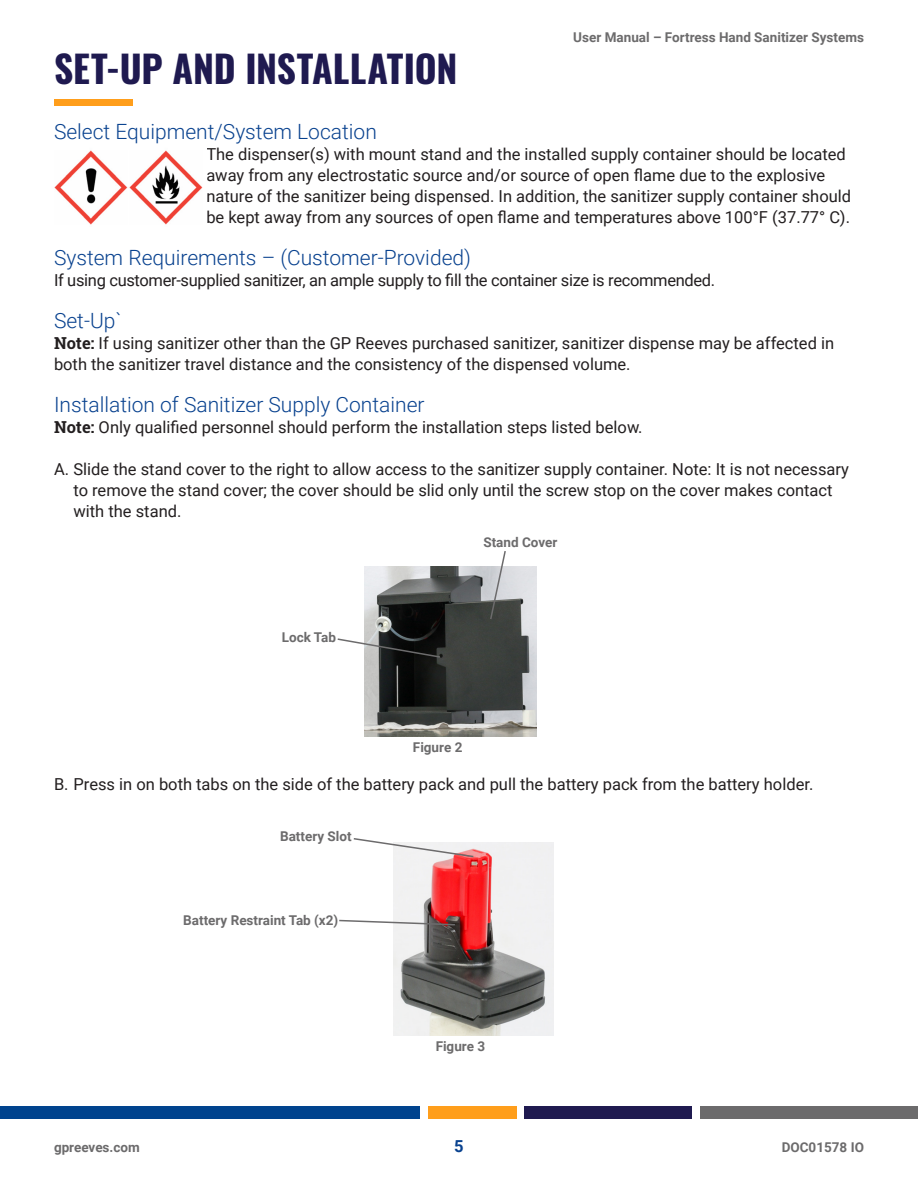
<style>
.page{position:relative;width:918px;height:1188px;background:#fff}
.page>*{position:absolute;margin:0;border:0;box-sizing:border-box;transform-origin:0 0}
.t1{font:700 37.5px "Oswald";letter-spacing:-.005em;color:#1f1a50}
.Sub_Header{font:300 21px "Roboto";color:#09428f}
.Body{font:16.5px/21px "Roboto";color:#231f20}
.Bullets{font:16.5px/21px "Roboto";color:#231f20}
.Body-2{font:16.5px "Roboto";letter-spacing:-.02em;color:#231f20}
.t2{font:700 16.5px "Roboto";color:#09428f}
.t3{font:700 13.5px "Roboto";color:#6c6b6c}
.s1{font-family:"Roboto Slab";font-weight:700}
</style>
<div class="page">
<div style="left:700px;top:1106px;width:218px;height:13px;background:#6c6b6c"></div>
<div style="left:0;top:1106px;width:419px;height:13px;background:#00438e"></div>
<div style="left:428px;top:1106px;width:89px;height:13px;background:#ff9e1b"></div>
<div style="left:525px;top:1106px;width:167px;height:13px;background:#1f1a50"></div>
<img style="left:365px;top:567px;width:172px;height:170px">
<div style="left:54px;top:99px;width:79px;height:6px;background:#ff9e1b"></div>
<svg style="left:489px;top:551px;width:18px;height:70px"></svg>
<svg style="left:337px;top:637px;width:105px;height:22px"></svg>
<img style="left:54px;top:150px;width:149px;height:75px">
<img style="left:393px;top:842px;width:161px;height:194px">
<svg style="left:353px;top:838px;width:122px;height:20px"></svg>
<svg style="left:339px;top:919px;width:117px;height:7px"></svg>
<p class="t3" style="left:573px;top:28px;width:292px">User Manual – Fortress Hand Sanitizer Systems</p>
<p class="t1" style="left:54px;top:49px;width:405px">SET-UP AND INSTALLATION</p>
<p class="Sub_Header" style="left:54px;top:117px;width:324px">Select Equipment/System Location</p>
<p class="Body" style="left:206px;top:143px;width:646px">The dispenser(s) with mount stand and the installed supply container should be located away from any electrostatic source and/or source of open flame due to the explosive nature of the sanitizer being dispensed. In addition, the sanitizer supply container should be kept away from any sources of open flame and temperatures above 100°F (37.77° C).</p>
<p class="Sub_Header" style="left:54px;top:243px;width:419px">System Requirements – (Customer-Provided)</p>
<p class="Body-2" style="left:54px;top:268px;width:663px">If using customer-supplied sanitizer, an ample supply to fill the container size is recommended.</p>
<p class="Sub_Header" style="left:54px;top:306px;width:69px">Set-Up`</p>
<p class="Body" style="left:54px;top:332px;width:782px"><span class="s1">Note:</span> If using sanitizer other than the GP Reeves purchased sanitizer, sanitizer dispense may be affected in both the sanitizer travel distance and the consistency of the dispensed volume.</p>
<p class="Sub_Header" style="left:54px;top:390px;width:372px">Installation of Sanitizer Supply Container</p>
<p class="Body" style="left:54px;top:416px;width:590px"><span class="s1">Note:</span> Only qualified personnel should perform the installation steps listed below.</p>
<p class="Bullets" style="left:74px;top:458px;width:777px;text-indent:-20px">A. Slide the stand cover to the right to allow access to the sanitizer supply container. Note: It is not necessary to remove the stand cover; the cover should be slid only until the screw stop on the cover makes contact with the stand.</p>
<p class="t3" style="left:282px;top:627px;width:56px">Lock Tab</p>
<p class="t3" style="left:483px;top:533px;width:75px">Stand Cover</p>
<p class="t3" style="left:413px;top:738px;width:51px">Figure 2</p>
<p class="Bullets" style="left:54px;top:773px;width:761px">B. Press in on both tabs on the side of the battery pack and pull the battery pack from the battery holder.</p>
<p class="t3" style="left:280px;top:827px;width:73px">Battery Slot</p>
<p class="t3" style="left:183px;top:911px;width:157px">Battery Restraint Tab (x2)</p>
<p class="t3" style="left:436px;top:1037px;width:51px">Figure 3</p>
<p class="t3" style="left:54px;top:1138px;width:87px">gpreeves.com</p>
<p class="t2" style="left:454px;top:1135px;width:11px">5</p>
<p class="t3" style="left:782px;top:1138px;width:84px">DOC01578 IO</p>
</div>
